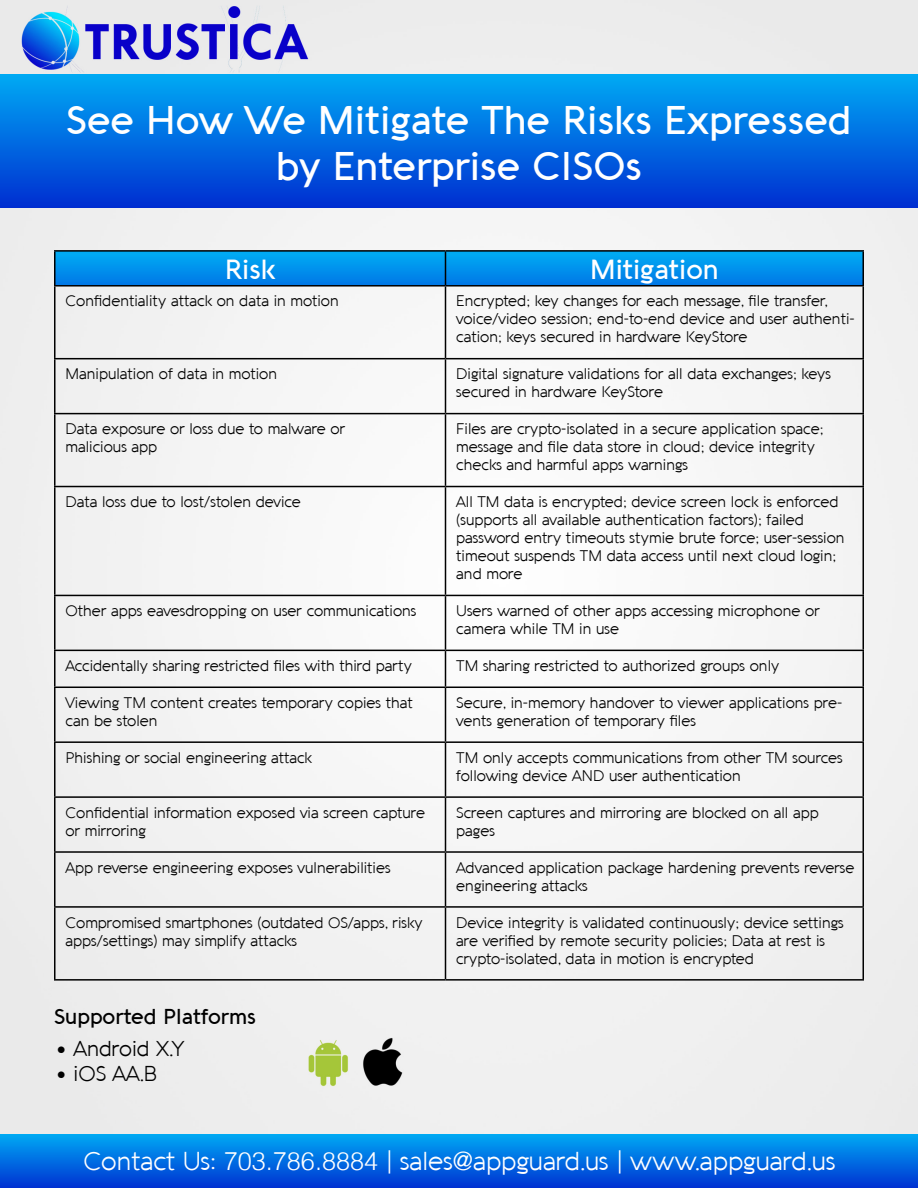
<style>
.page{position:relative;width:918px;height:1188px;background:#fff}
.page>*{position:absolute;margin:0;border:0;box-sizing:border-box;transform-origin:0 0}
.t1{font:500 39px "Aquawax";color:#fff}
.t2{font:500 27px "Aquawax";color:#fff}
.t3{font:300 25.2px "Aquawax";color:#fff}
.Trustica_Bullet_text{font:300 21px "Aquawax";color:#000}
.Trustica_text_14pt{font:500 21px "Aquawax";color:#000}
.t4{font:300 15px/18px "Aquawax";color:#000}
.s1{font-family:"Helvetica"}
</style>
<div class="page">
<div style="left:0;top:208px;width:918px;height:926px;background:#f2f2f2"></div>
<img style="left:0;top:0;width:918px;height:75px">
<div style="left:0;top:1134px;width:918px;height:54px;background:linear-gradient(to bottom,#00a9f3,#0034d2)"></div>
<svg style="left:56px;top:252px;width:806px;height:33px;background:#0091ec"></svg>
<hr style="left:54px;top:250px;width:392px;height:2px;background:#000">
<hr style="left:54px;top:252px;width:2px;height:33px;background:#000">
<hr style="left:446px;top:250px;width:418px;height:2px;background:#000">
<hr style="left:445px;top:252px;width:1px;height:33px;background:#000">
<hr style="left:862px;top:252px;width:2px;height:33px;background:#000">
<hr style="left:54px;top:285px;width:392px;height:2px;background:#000">
<hr style="left:54px;top:287px;width:2px;height:71px;background:#000">
<hr style="left:446px;top:285px;width:418px;height:2px;background:#000">
<hr style="left:445px;top:287px;width:1px;height:71px;background:#000">
<hr style="left:862px;top:287px;width:2px;height:71px;background:#000">
<hr style="left:54px;top:358px;width:392px;height:1px;background:#000">
<hr style="left:54px;top:359px;width:2px;height:54px;background:#000">
<hr style="left:446px;top:358px;width:418px;height:1px;background:#000">
<hr style="left:445px;top:359px;width:1px;height:54px;background:#000">
<hr style="left:862px;top:359px;width:2px;height:54px;background:#000">
<hr style="left:54px;top:413px;width:392px;height:1px;background:#000">
<hr style="left:54px;top:414px;width:2px;height:72px;background:#000">
<hr style="left:446px;top:413px;width:418px;height:1px;background:#000">
<hr style="left:445px;top:414px;width:1px;height:72px;background:#000">
<hr style="left:862px;top:414px;width:2px;height:72px;background:#000">
<hr style="left:54px;top:486px;width:392px;height:1px;background:#000">
<hr style="left:54px;top:487px;width:2px;height:108px;background:#000">
<hr style="left:446px;top:486px;width:418px;height:1px;background:#000">
<hr style="left:445px;top:487px;width:1px;height:108px;background:#000">
<hr style="left:862px;top:487px;width:2px;height:108px;background:#000">
<hr style="left:54px;top:595px;width:392px;height:1px;background:#000">
<hr style="left:54px;top:596px;width:2px;height:54px;background:#000">
<hr style="left:446px;top:595px;width:418px;height:1px;background:#000">
<hr style="left:445px;top:596px;width:1px;height:54px;background:#000">
<hr style="left:862px;top:596px;width:2px;height:54px;background:#000">
<hr style="left:54px;top:650px;width:392px;height:1px;background:#000">
<hr style="left:54px;top:651px;width:2px;height:36px;background:#000">
<hr style="left:446px;top:650px;width:418px;height:1px;background:#000">
<hr style="left:445px;top:651px;width:1px;height:36px;background:#000">
<hr style="left:862px;top:651px;width:2px;height:36px;background:#000">
<hr style="left:54px;top:687px;width:392px;height:1px;background:#000">
<hr style="left:54px;top:688px;width:2px;height:53px;background:#000">
<hr style="left:446px;top:687px;width:418px;height:1px;background:#000">
<hr style="left:445px;top:688px;width:1px;height:53px;background:#000">
<hr style="left:862px;top:688px;width:2px;height:53px;background:#000">
<hr style="left:54px;top:741px;width:392px;height:2px;background:#000">
<hr style="left:54px;top:743px;width:2px;height:53px;background:#000">
<hr style="left:446px;top:741px;width:418px;height:2px;background:#000">
<hr style="left:445px;top:743px;width:1px;height:53px;background:#000">
<hr style="left:862px;top:743px;width:2px;height:53px;background:#000">
<hr style="left:54px;top:796px;width:392px;height:2px;background:#000">
<hr style="left:54px;top:798px;width:2px;height:53px;background:#000">
<hr style="left:446px;top:796px;width:418px;height:2px;background:#000">
<hr style="left:445px;top:798px;width:1px;height:53px;background:#000">
<hr style="left:862px;top:798px;width:2px;height:53px;background:#000">
<hr style="left:54px;top:851px;width:392px;height:2px;background:#000">
<hr style="left:54px;top:853px;width:2px;height:53px;background:#000">
<hr style="left:446px;top:851px;width:418px;height:2px;background:#000">
<hr style="left:445px;top:853px;width:1px;height:53px;background:#000">
<hr style="left:862px;top:853px;width:2px;height:53px;background:#000">
<hr style="left:54px;top:906px;width:392px;height:2px;background:#000">
<hr style="left:54px;top:908px;width:2px;height:71px;background:#000">
<hr style="left:446px;top:906px;width:418px;height:2px;background:#000">
<hr style="left:445px;top:908px;width:1px;height:71px;background:#000">
<hr style="left:862px;top:908px;width:2px;height:71px;background:#000">
<hr style="left:54px;top:979px;width:392px;height:2px;background:#000">
<hr style="left:446px;top:979px;width:418px;height:2px;background:#000">
<div style="left:0;top:75px;width:918px;height:133px;background:linear-gradient(to bottom,#00a9f3,#002ed1)"></div>
<p class="t1" style="left:66px;top:97px;width:787px">See How We Mitigate The Risks Expressed</p>
<p class="t1" style="left:276px;top:144px;width:368px">by Enterprise CISOs</p>
<p class="t2" style="left:225px;top:253px;width:52px">Risk</p>
<p class="t2" style="left:590px;top:253px;width:130px">Mitigation</p>
<p class="t4" style="left:66px;top:292px;width:275px">Confidentiality attack on data in motion</p>
<p class="t4" style="left:456px;top:292px;width:400px">Encrypted; key changes for each message, file transfer, voice/video session; end-to-end device and user authenti&shy;cation; keys secured in hardware KeyStore</p>
<p class="t4" style="left:66px;top:365px;width:213px">Manipulation of data in motion</p>
<p class="t4" style="left:456px;top:365px;width:376px">Digital signature validations for all data exchanges; keys secured in hardware KeyStore</p>
<p class="t4" style="left:66px;top:420px;width:281px">Data exposure or loss due to malware or malicious app</p>
<p class="t4" style="left:456px;top:420px;width:369px">Files are crypto-isolated in a secure application space; message and file data store in cloud; device integrity checks and harmful apps warnings</p>
<p class="t4" style="left:66px;top:493px;width:237px">Data loss due to lost/stolen device</p>
<p class="t4" style="left:456px;top:493px;width:390px">All TM data is encrypted; device screen lock is enforced (supports all available authentication factors); failed password entry timeouts stymie brute force; user-session timeout suspends TM data access until next cloud login; and more</p>
<p class="t4" style="left:66px;top:602px;width:353px">Other apps eavesdropping on user communications</p>
<p class="t4" style="left:456px;top:602px;width:365px">Users warned of other apps accessing microphone or camera while TM in use</p>
<p class="t4" style="left:66px;top:657px;width:348px">Accidentally sharing restricted files with third party</p>
<p class="t4" style="left:456px;top:657px;width:325px">TM sharing restricted to authorized groups only</p>
<p class="t4" style="left:66px;top:694px;width:349px">Viewing TM content creates temporary copies that</p>
<p class="t4" style="left:66px;top:712px;width:94px">can be stolen</p>
<p class="t4" style="left:456px;top:694px;width:388px">Secure, in-memory handover to viewer applications pre&shy;vents generation of temporary files</p>
<p class="t4" style="left:66px;top:749px;width:248px">Phishing or social engineering attack</p>
<p class="t4" style="left:456px;top:749px;width:388px">TM only accepts communications from other TM sources following device AND user authentication</p>
<p class="t4" style="left:66px;top:803px;width:361px">Confidential information exposed via screen capture</p>
<p class="t4" style="left:66px;top:821px;width:82px">or mirroring</p>
<p class="t4" style="left:456px;top:803px;width:364px">Screen captures and mirroring are blocked on all app pages</p>
<p class="t4" style="left:66px;top:858px;width:327px">App reverse engineering exposes vulnerabilities</p>
<p class="t4" style="left:456px;top:858px;width:400px">Advanced application package hardening prevents reverse engineering attacks</p>
<p class="t4" style="left:66px;top:913px;width:359px">Compromised smartphones (outdated OS/apps, risky apps/settings) may simplify attacks</p>
<p class="t4" style="left:456px;top:913px;width:389px">Device integrity is validated continuously; device settings are verified by remote security policies; Data at rest is crypto-isolated, data in motion is encrypted</p>
<p class="Trustica_text_14pt" style="left:54px;top:1004px;width:204px">Supported Platforms</p>
<p class="Trustica_Bullet_text" style="left:56px;top:1036px;width:131px">• Android X.Y</p>
<p class="Trustica_Bullet_text" style="left:56px;top:1061px;width:103px">• iOS AA.B</p>
<p class="t3" style="left:83px;top:1147px;width:754px">Contact Us: <span class="s1">703.786.8884</span> | sales<span class="s1">@</span>appguard.us | www.appguard.us</p>
</div>
